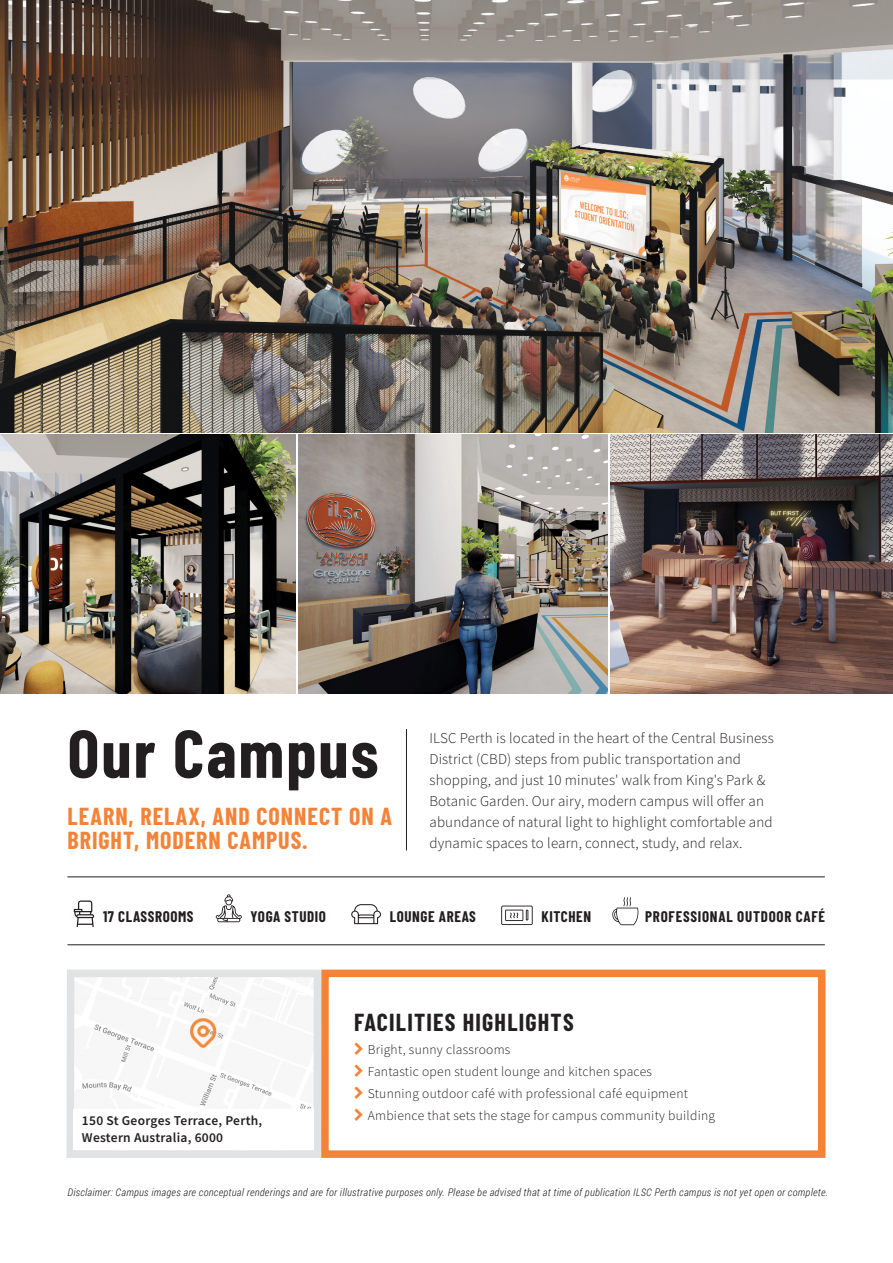
<style>
.page{position:relative;width:893px;height:1263px;background:#fff}
.page>*{position:absolute;margin:0;border:0;box-sizing:border-box;transform-origin:0 0}
._2019_Program_Callou{font:700 67.5px "Barlow Condensed";letter-spacing:.03em;color:#231f20}
._2019_heading_5_10pt{font:700 24px "Barlow Condensed";letter-spacing:.04em;color:#f48237}
._2019_Body_Text{font:700 24px "Barlow Condensed";letter-spacing:.05em;color:#231f20}
._2019_Intro{font:300 15px/21px "Source Sans Pro";letter-spacing:.01em;color:#231f20}
._2019_heading_5_10pt-2{font:700 15px "Barlow Condensed";letter-spacing:.04em;color:#231f20}
._2019_Body_Text-2{font:300 13.5px "Source Sans Pro";letter-spacing:.02em;color:#231f20}
._2019_Intro-2{font:600 13.5px/16.5px "Source Sans Pro";letter-spacing:.02em;color:#231f20}
._2019_Notes{font:italic 300 10.5px "Roboto Condensed";letter-spacing:.03em;color:#231f20}
</style>
<div class="page">
<svg style="left:74px;top:900px;width:20px;height:27px"></svg>
<svg style="left:216px;top:894px;width:26px;height:28px"></svg>
<svg style="left:351px;top:904px;width:30px;height:20px"></svg>
<svg style="left:501px;top:905px;width:32px;height:20px"></svg>
<svg style="left:612px;top:897px;width:26px;height:28px"></svg>
<div style="left:321px;top:970px;width:504px;height:188px;border:8px solid #f48237"></div>
<img style="left:0;top:0;width:893px;height:432px">
<img style="left:0;top:435px;width:295px;height:259px">
<img style="left:298px;top:435px;width:310px;height:259px">
<img style="left:611px;top:435px;width:282px;height:259px">
<hr style="left:68px;top:944px;width:757px;height:1px;background:#231f20">
<hr style="left:68px;top:876px;width:757px;height:1px;background:#231f20">
<img style="left:76px;top:979px;width:236px;height:130px">
<div style="left:67px;top:970px;width:254px;height:188px;border:8px solid #e1e2e4"></div>
<hr style="left:406px;top:729px;width:1px;height:121px;background:#231f20">
<div style="left:74px;top:1109px;width:240px;height:41px;background:#fff"></div>
<p class="_2019_Program_Callou" style="left:68px;top:706px;width:312px">Our Campus</p>
<p class="_2019_Intro" style="left:429px;top:727px;width:346px">ILSC Perth is located in the heart of the Central Business District (CBD) steps from public transportation and shopping, and just 10 minutes' walk from King's Park &amp; Botanic Garden. Our airy, modern campus will offer an abundance of natural light to highlight comfortable and dynamic spaces to learn, connect, study, and relax.</p>
<p class="_2019_heading_5_10pt" style="left:68px;top:799px;width:326px">LEARN, RELAX, AND CONNECT ON A</p>
<p class="_2019_heading_5_10pt" style="left:68px;top:823px;width:242px">BRIGHT, MODERN CAMPUS.</p>
<p class="_2019_heading_5_10pt-2" style="left:103px;top:906px;width:92px">17 CLASSROOMS</p>
<p class="_2019_heading_5_10pt-2" style="left:251px;top:906px;width:77px">YOGA STUDIO</p>
<p class="_2019_heading_5_10pt-2" style="left:390px;top:906px;width:88px">LOUNGE AREAS</p>
<p class="_2019_heading_5_10pt-2" style="left:542px;top:906px;width:51px">KITCHEN</p>
<p class="_2019_heading_5_10pt-2" style="left:645px;top:906px;width:181px">PROFESSIONAL OUTDOOR CAFÉ</p>
<p class="_2019_Intro-2" style="left:82px;top:1112px;width:182px">150 St Georges Terrace, Perth,<br>Western Australia, 6000</p>
<p class="_2019_Body_Text" style="left:354px;top:1005px;width:221px">FACILITIES HIGHLIGHTS</p>
<p class="_2019_Body_Text-2" style="left:368px;top:1041px;width:144px">Bright, sunny classrooms</p>
<p class="_2019_Body_Text-2" style="left:368px;top:1063px;width:286px">Fantastic open student lounge and kitchen spaces</p>
<p class="_2019_Body_Text-2" style="left:368px;top:1085px;width:322px">Stunning outdoor café with professional café equipment</p>
<p class="_2019_Body_Text-2" style="left:368px;top:1107px;width:349px">Ambience that sets the stage for campus community building</p>
<p class="_2019_Notes" style="left:68px;top:1185px;width:762px">Disclaimer: Campus images are conceptual renderings and are for illustrative purposes only. Please be advised that at time of publication ILSC Perth campus is not yet open or complete.</p>
</div>
